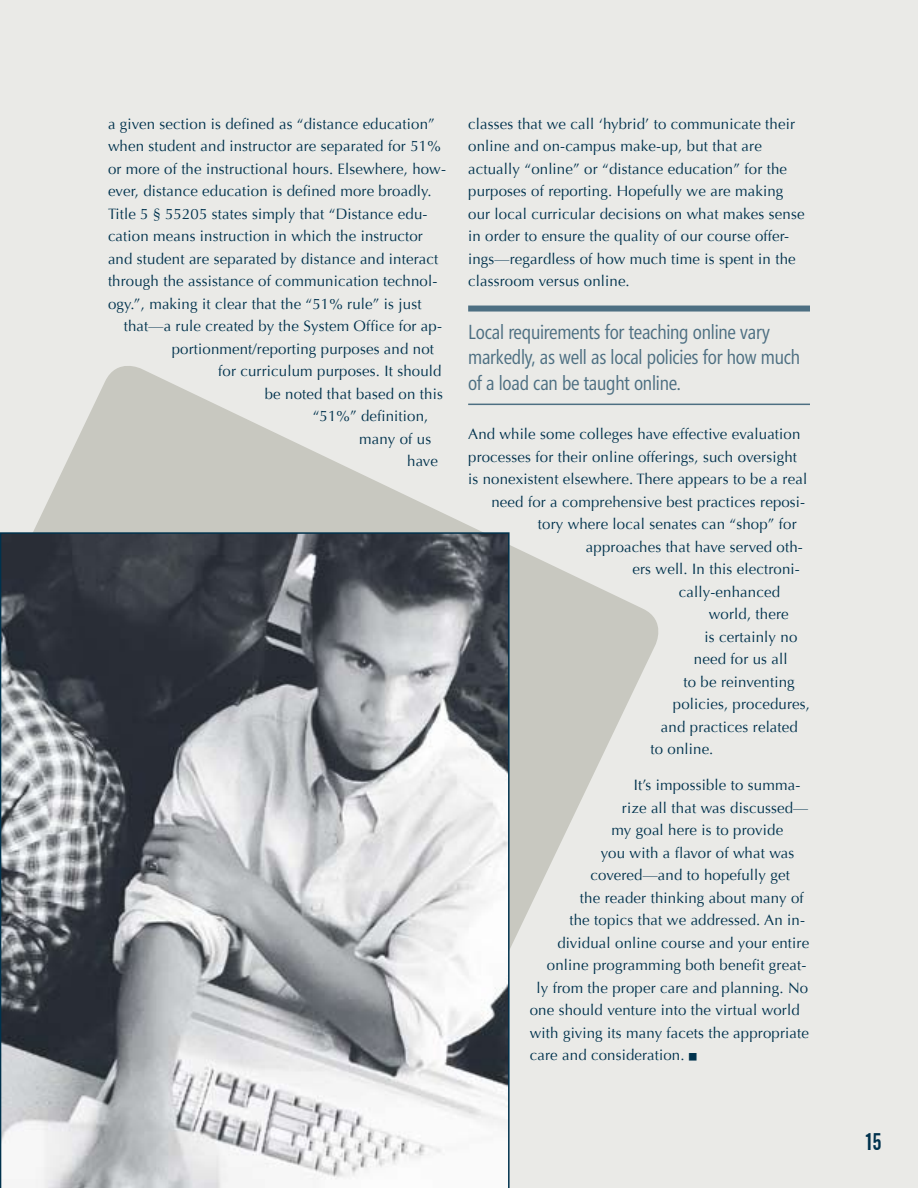
<style>
.page{position:relative;width:918px;height:1188px;background:#eaeae7}
.page>*{position:absolute;margin:0;border:0;box-sizing:border-box;transform-origin:0 0}
.t1{font:24px "Alternate Gothic No 2 BT";color:#00324d}
.t2{font:20.25px/25.5px "Segoe Condensed";letter-spacing:-.01em;color:#4d6f82}
.t3{font:15px/22.5px "Optima";letter-spacing:.01em;color:#00324d}
</style>
<div class="page">
<svg style="left:33px;top:366px;width:634px;height:582px"></svg>
<div style="left:468px;top:306px;width:342px;height:6px;background:#4d6f82"></div>
<hr style="left:468px;top:404px;width:342px;height:1px;background:#4d6f82">
<svg style="left:0;top:532px;width:510px;height:656px"></svg>
<p class="t3" style="left:108px;top:112px;width:340px">a given section is defined as “distance education” when student and instructor are separated for 51% or more of the instructional hours. Elsewhere, how&shy;ever, distance education is defined more broadly.<br>Title 5 § 55205 states simply that “Distance edu&shy;cation means instruction in which the instructor and student are separated by distance and interact through the assistance of communication technol&shy;ogy.”, making it clear that the “51% rule” is just</p>
<p class="t3" style="left:124px;top:315px;width:320px">that—a rule created by the System Office for ap-</p>
<p class="t3" style="left:172px;top:337px;width:264px">portionment/reporting purposes and not</p>
<p class="t3" style="left:218px;top:360px;width:225px">for curriculum purposes. It should</p>
<p class="t3" style="left:265px;top:382px;width:180px">be noted that based on this</p>
<p class="t3" style="left:313px;top:405px;width:117px">“51%” definition,</p>
<p class="t3" style="left:359px;top:427px;width:73px">many of us</p>
<p class="t3" style="left:407px;top:450px;width:32px">have</p>
<p class="t3" style="left:468px;top:112px;width:338px">classes that we call ‘hybrid’ to communicate their online and on-campus make-up, but that are actually “online” or “distance education” for the purposes of reporting. Hopefully we are making our local curricular decisions on what makes sense in order to ensure the quality of our course offer&shy;ings—regardless of how much time is spent in the classroom versus online.</p>
<h2 class="t2" style="left:468px;top:319px;width:334px">Local requirements for teaching online vary markedly, as well as local policies for how much of a load can be taught online.</h2>
<p class="t3" style="left:468px;top:423px;width:334px">And while some colleges have effective evaluation</p>
<p class="t3" style="left:468px;top:445px;width:330px">processes for their online offerings, such oversight</p>
<p class="t3" style="left:468px;top:468px;width:341px">is nonexistent elsewhere. There appears to be a real</p>
<p class="t3" style="left:491px;top:490px;width:315px">need for a comprehensive best practices reposi-</p>
<p class="t3" style="left:538px;top:513px;width:260px">tory where local senates can “shop” for</p>
<p class="t3" style="left:586px;top:535px;width:218px">approaches that have served oth-</p>
<p class="t3" style="left:632px;top:558px;width:169px">ers well. In this electroni-</p>
<p class="t3" style="left:679px;top:580px;width:103px">cally-enhanced</p>
<p class="t3" style="left:709px;top:603px;width:81px">world, there</p>
<p class="t3" style="left:704px;top:625px;width:94px">is certainly no</p>
<p class="t3" style="left:694px;top:648px;width:95px">need for us all</p>
<p class="t3" style="left:683px;top:670px;width:113px">to be reinventing</p>
<p class="t3" style="left:673px;top:693px;width:139px">policies, procedures,</p>
<p class="t3" style="left:661px;top:715px;width:139px">and practices related</p>
<p class="t3" style="left:650px;top:738px;width:65px">to online.</p>
<p class="t3" style="left:634px;top:774px;width:168px">It’s impossible to summa-</p>
<p class="t3" style="left:622px;top:796px;width:188px">rize all that was discussed—</p>
<p class="t3" style="left:611px;top:819px;width:173px">my goal here is to provide</p>
<p class="t3" style="left:601px;top:841px;width:195px">you with a flavor of what was</p>
<p class="t3" style="left:590px;top:864px;width:201px">covered—and to hopefully get</p>
<p class="t3" style="left:580px;top:886px;width:225px">the reader thinking about many of</p>
<p class="t3" style="left:569px;top:909px;width:237px">the topics that we addressed. An in-</p>
<p class="t3" style="left:557px;top:931px;width:253px">dividual online course and your entire</p>
<p class="t3" style="left:547px;top:954px;width:261px">online programming both benefit great-</p>
<p class="t3" style="left:536px;top:976px;width:273px">ly from the proper care and planning. No</p>
<p class="t3" style="left:530px;top:999px;width:271px">one should venture into the virtual world</p>
<p class="t3" style="left:530px;top:1021px;width:281px">with giving its many facets the appropriate</p>
<p class="t3" style="left:530px;top:1044px;width:156px">care and consideration.</p>
<h1 class="t1" style="left:866px;top:1128px;width:15px">15</h1>
</div>
